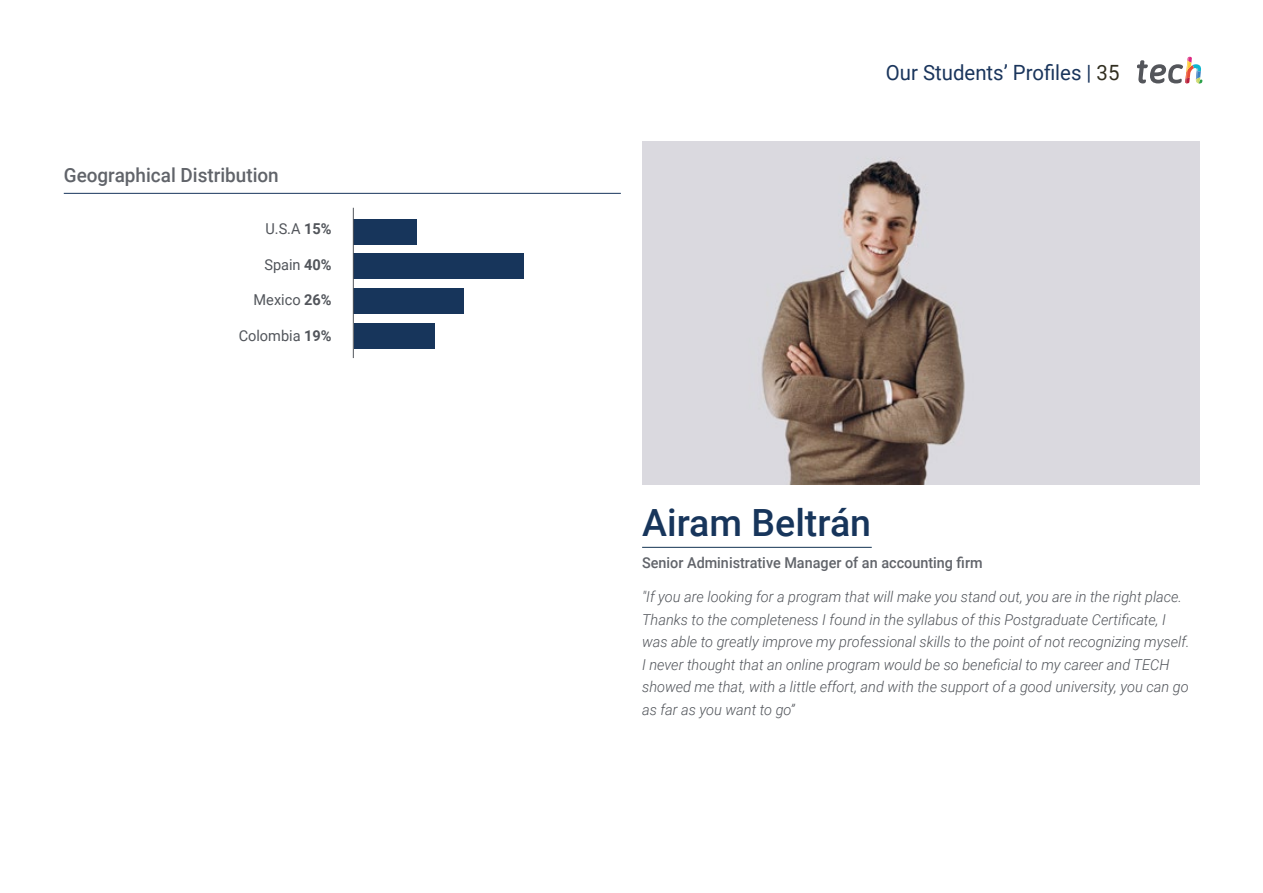
<style>
.page{position:relative;width:1263px;height:893px;background:#fff}
.page>*{position:absolute;margin:0;border:0;box-sizing:border-box;transform-origin:0 0}
.t1{font:500 37.5px "Roboto";color:#17355b}
.t2{font:21px "Roboto";color:#1a355c}
.t3{font:500 19.5px "Roboto";color:#61646a}
.t4{font:italic 300 15px/22.5px "Roboto";color:#52555b}
.t5{font:500 15px "Roboto";color:#61646a;scale:.96 1}
.t6{font:15px "Roboto";color:#52555b}
.s1{font-weight:700}
.s2{color:#312e20}
</style>
<div class="page">
<svg style="left:1137px;top:57px;width:65px;height:27px"></svg>
<hr style="left:642px;top:547px;width:230px;height:1px;background:#123352">
<img style="left:642px;top:141px;width:557px;height:343px">
<hr style="left:64px;top:193px;width:557px;height:1px;background:#17355b">
<div style="left:353px;top:219px;width:64px;height:25px;background:#17355b"></div>
<div style="left:353px;top:254px;width:170px;height:25px;background:#17355b"></div>
<div style="left:353px;top:288px;width:111px;height:26px;background:#17355b"></div>
<div style="left:354px;top:323px;width:80px;height:26px;background:#17355b"></div>
<hr style="left:353px;top:208px;width:1px;height:150px;background:#52555b">
<h3 class="t3" style="left:64px;top:161px;width:217px">Geographical Distribution</h3>
<p class="t6" style="left:265px;top:218px;width:68px">U.S.A <span class="s1">15%</span></p>
<p class="t6" style="left:264px;top:254px;width:69px">Spain <span class="s1">40%</span></p>
<p class="t6" style="left:254px;top:289px;width:80px">Mexico <span class="s1">26%</span></p>
<p class="t6" style="left:239px;top:325px;width:95px">Colombia <span class="s1">19%</span></p>
<h2 class="t2" style="left:886px;top:57px;width:235px">Our Students’ Profiles | <span class="s2">35</span></h2>
<h1 class="t1" style="left:642px;top:496px;width:231px">Airam Beltrán</h1>
<p class="t5" style="left:642px;top:552px;width:356px">Senior Administrative Manager of an accounting firm</p>
<p class="t4" style="left:642px;top:585px;width:549px">"If you are looking for a program that will make you stand out, you are in the right place.<br>Thanks to the completeness I found in the syllabus of this Postgraduate Certificate, I was able to greatly improve my professional skills to the point of not recognizing myself.<br>I never thought that an online program would be so beneficial to my career and TECH showed me that, with a little effort, and with the support of a good university, you can go as far as you want to go”</p>
</div>
